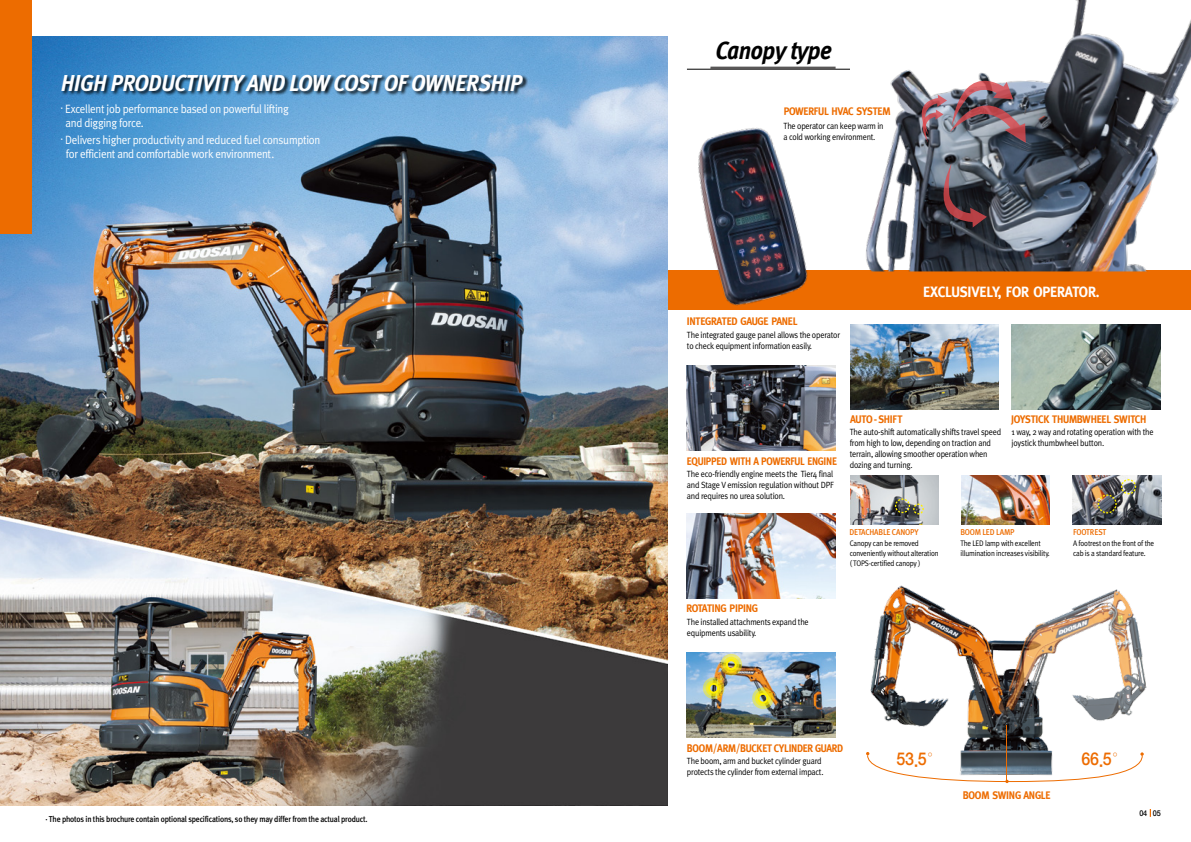
<style>
.page{position:relative;width:1191px;height:842px;background:#fff}
.page>*{position:absolute;margin:0;border:0;box-sizing:border-box;transform-origin:0 0}
.t1{font:italic 700 25px "Meta";letter-spacing:-.025em;color:#000;scale:.92 1}
.t2{font:italic 700 23px "Meta Plus";letter-spacing:-.025em;color:#fff;scale:.92 1}
.t3{font:17.7px "Sand Kg";color:#ed6c00;scale:.92 1}
.t4{font:700 15px "Meta";letter-spacing:-.015em;color:#fff;scale:.94 1}
.t5{font:12px/14px "Meta Plus Normal";letter-spacing:-.025em;color:#fff;scale:.92 1}
.t6{font:700 11px "Meta";letter-spacing:-.025em;color:#ed6c00;scale:.92 1}
.t7{font:700 11px "Meta";letter-spacing:-.025em;color:#ed6c00;scale:.9 1}
.t8{font:700 11px "Meta";letter-spacing:-.025em;color:#ed6c00;scale:.89 1}
.t9{font:9px/11px "Meta Plus Normal";letter-spacing:-.025em;color:#000;scale:.91 1}
.t10{font:9px/11px "Meta Plus Normal";letter-spacing:-.025em;color:#000;text-align:justify;scale:.92 1}
.t11{font:500 8.5px "Meta Plus";letter-spacing:-.025em;color:#000;scale:.92 1}
.t12{font:500 8.5px "Meta Plus";letter-spacing:-.025em;color:#ed6c00;scale:.91 1}
.t13{font:8px/10px "Meta Plus Normal";letter-spacing:-.025em;color:#000;scale:.91 1}
.t14{font:8px "Sand Kg";color:#000;scale:.92 1}
</style>
<div class="page">
<div style="left:663px;top:270px;width:528px;height:40px;background:#ed6c00"></div>
<img style="left:0;top:37px;width:668px;height:768px">
<img style="left:687px;top:653px;width:149px;height:85px">
<img style="left:870px;top:585px;width:277px;height:171px">
<img style="left:850px;top:475px;width:88px;height:50px">
<div style="left:0;top:0;width:31px;height:233px;background:#ed6c00"></div>
<div style="left:60px;top:73px;width:468px;height:23px;background:#000;opacity:.9"></div>
<img style="left:1011px;top:325px;width:149px;height:85px">
<img style="left:813px;top:0;width:378px;height:271px">
<img style="left:850px;top:325px;width:149px;height:85px">
<img style="left:698px;top:112px;width:124px;height:194px">
<img style="left:961px;top:475px;width:88px;height:50px">
<img style="left:1072px;top:475px;width:89px;height:50px">
<hr style="left:1006px;top:725px;width:1px;height:56px;background:#ed6c00">
<svg style="left:866px;top:752px;width:277px;height:31px"></svg>
<svg style="left:894px;top:498px;width:30px;height:17px"></svg>
<svg style="left:1097px;top:478px;width:39px;height:36px"></svg>
<svg style="left:752px;top:687px;width:22px;height:22px"></svg>
<div style="left:757px;top:693px;width:11px;height:11px;border:2px solid #fff100;border-radius:50%"></div>
<img style="left:703px;top:654px;width:39px;height:45px">
<div style="left:726px;top:659px;width:10px;height:11px;border:2px solid #fff100;border-radius:50%"></div>
<img style="left:687px;top:513px;width:149px;height:85px">
<img style="left:687px;top:365px;width:149px;height:85px">
<svg style="left:932px;top:163px;width:55px;height:64px;background:#52454d"></svg>
<svg style="left:913px;top:70px;width:112px;height:73px"></svg>
<hr style="left:687px;top:69px;width:163px;height:1px;background:#000">
<hr style="left:710px;top:67px;width:125px;height:3px;background:#595757">
<svg style="left:1149px;top:809px;width:2px;height:8px"></svg>
<h2 class="t2" style="left:61px;top:70px;width:503px">HIGH PRODUCTIVITY AND LOW COST OF OWNERSHIP</h2>
<h3 class="t5" style="left:65px;top:102px;width:244px;text-indent:-5px">˙ Excellent job performance based on powerful lifting and digging force.</h3>
<h3 class="t5" style="left:66px;top:133px;width:278px;text-indent:-5px">˙ Delivers higher productivity and reduced fuel consumption for efficient and comfortable work environment.</h3>
<p class="t11" style="left:45px;top:814px;width:352px">· The photos in this brochure contain optional specifications, so they may differ from the actual product.</p>
<h1 class="t1" style="left:715px;top:35px;width:128px">Canopy type</h1>
<p class="t6" style="left:783px;top:105px;width:118px">POWERFUL HVAC SYSTEM</p>
<p class="t9" style="left:783px;top:120px;width:111px">The operator can keep warm in a cold working environment.</p>
<p class="t6" style="left:687px;top:315px;width:122px">INTEGRATED GAUGE PANEL</p>
<p class="t9" style="left:687px;top:330px;width:170px">The integrated gauge panel allows the operator to check equipment information easily.</p>
<h3 class="t4" style="left:923px;top:283px;width:189px">EXCLUSIVELY, FOR OPERATOR.</h3>
<p class="t6" style="left:850px;top:412px;width:58px">AUTO-SHIFT</p>
<p class="t6" style="left:1011px;top:412px;width:148px">JOYSTICK THUMBWHEEL SWITCH</p>
<p class="t8" style="left:687px;top:454px;width:170px">EQUIPPED WITH A POWERFUL ENGINE</p>
<p class="t10" style="left:687px;top:468px;width:161px">The eco-friendly engine meets the Tier4 final and Stage V emission regulation without DPF and requires no urea solution.</p>
<p class="t9" style="left:849px;top:426px;width:168px">The auto-shift automatically shifts travel speed from high to low, depending on traction and terrain, allowing smoother operation when dozing and turning.</p>
<p class="t9" style="left:1011px;top:426px;width:157px">1 way, 2 way and rotating operation with the joystick thumbwheel button.</p>
<p class="t12" style="left:849px;top:527px;width:77px">DETACHABLE CANOPY</p>
<p class="t12" style="left:960px;top:527px;width:61px">BOOM LED LAMP</p>
<p class="t12" style="left:1073px;top:527px;width:38px">FOOTREST</p>
<p class="t13" style="left:849px;top:538px;width:99px">Canopy can be removed conveniently without alteration ( TOPS-certified canopy )</p>
<p class="t13" style="left:960px;top:538px;width:100px">The LED lamp with excellent illumination increases visibility.</p>
<p class="t13" style="left:1073px;top:538px;width:91px">A footrest on the front of the cab is a standard feature.</p>
<p class="t6" style="left:686px;top:602px;width:79px">ROTATING PIPING</p>
<p class="t9" style="left:687px;top:617px;width:135px">The installed attachments expand the equipments usability.</p>
<p class="t7" style="left:687px;top:741px;width:175px">BOOM/ARM/BUCKET CYLINDER GUARD</p>
<p class="t9" style="left:687px;top:755px;width:152px">The boom, arm and bucket cylinder guard protects the cylinder from external impact.</p>
<h3 class="t3" style="left:896px;top:751px;width:50px">53.5°</h3>
<p class="t6" style="left:962px;top:788px;width:97px">BOOM SWING ANGLE</p>
<h3 class="t3" style="left:1081px;top:751px;width:50px">66.5°</h3>
<p class="t14" style="left:1139px;top:809px;width:25px">04 05</p>
</div>
